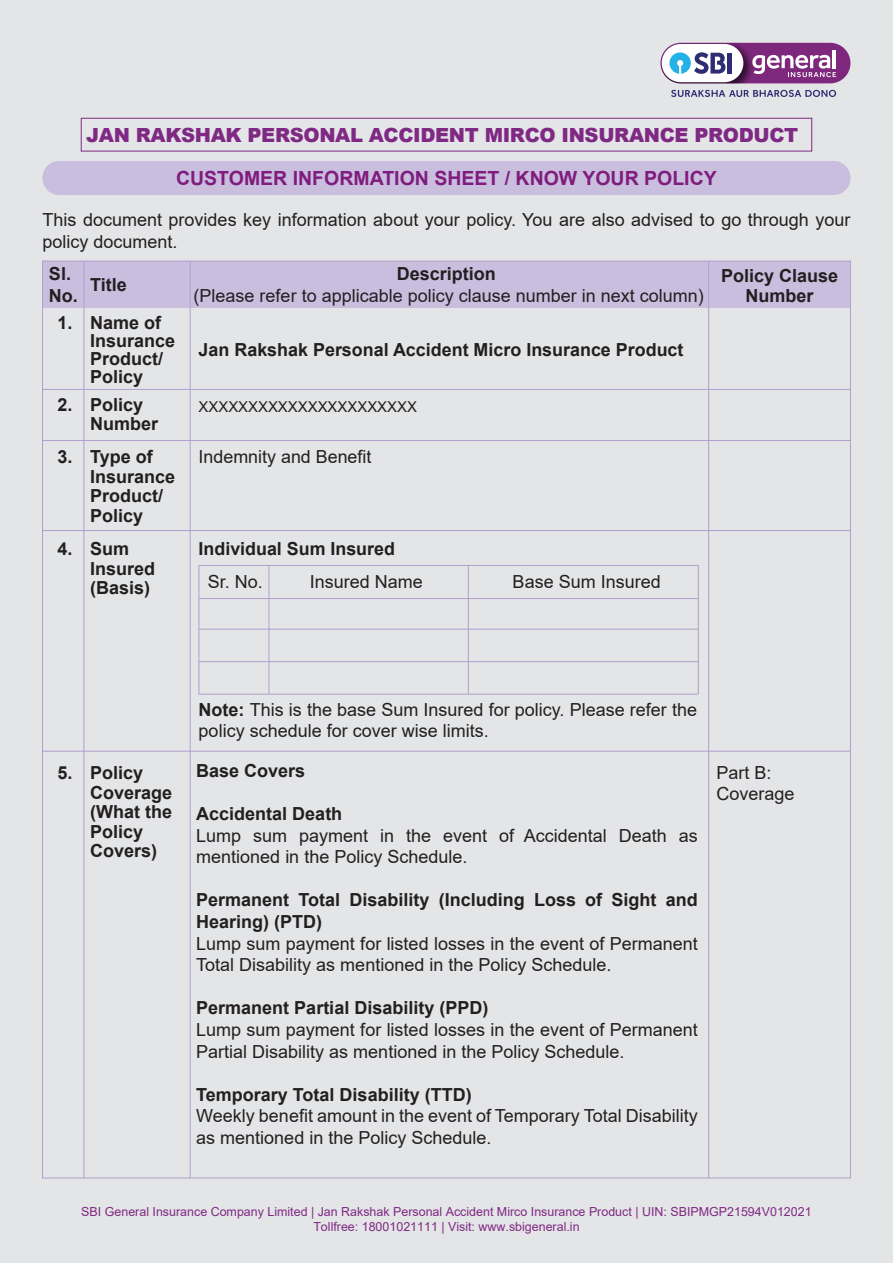
<style>
.page{position:relative;width:893px;height:1263px;background:#e4e5e6}
.page>*{position:absolute;margin:0;border:0;box-sizing:border-box;transform-origin:0 0}
.t1{font:900 19.5px "Arial";letter-spacing:-.02em;color:#7f2985}
.t2{font:700 19.5px "Arial";color:#801c7d}
.t3{font:18px/21.6px "Arial";color:#231f20}
.t4{font:700 18px/19.5px "Arial";color:#231f20}
.t5{font:15px "Arial";color:#231f20}
.t6{font:12.45px/15px "Arial";color:#7f2985;text-align:center}
.s1{font-weight:700}
</style>
<div class="page">
<div style="left:660px;top:43px;width:190px;height:40px;background:#7e287d;border-radius:20px"></div>
<img style="left:660px;top:43px;width:92px;height:40px">
<div style="left:662px;top:44px;width:81px;height:38px;background:#fff;border-radius:19px"></div>
<svg style="left:669px;top:52px;width:56px;height:22px"></svg>
<hr style="left:728px;top:53px;width:4px;height:21px;background:#2e2c73">
<hr style="left:833px;top:50px;width:3px;height:18px;background:#fff">
<svg style="left:752px;top:55px;width:84px;height:22px"></svg>
<svg style="left:671px;top:90px;width:165px;height:7px"></svg>
<div style="left:81px;top:118px;width:731px;height:33px;border:1px solid #7f2985"></div>
<hr style="left:43px;top:389px;width:807px;height:1px;background:#b09fcc">
<hr style="left:43px;top:440px;width:807px;height:1px;background:#b09fcc">
<div style="left:43px;top:261px;width:807px;height:47px;background:#c9bede"></div>
<div style="left:43px;top:161px;width:807px;height:34px;background:#c9bede;border-radius:17px"></div>
<hr style="left:708px;top:261px;width:1px;height:917px;background:#b09fcc">
<hr style="left:190px;top:261px;width:1px;height:917px;background:#b09fcc">
<hr style="left:83px;top:261px;width:1px;height:917px;background:#b09fcc">
<hr style="left:43px;top:751px;width:807px;height:1px;background:#b09fcc">
<hr style="left:43px;top:530px;width:807px;height:1px;background:#b09fcc">
<hr style="left:199px;top:598px;width:499px;height:1px;background:#b09fcc">
<hr style="left:199px;top:565px;width:499px;height:1px;background:#b09fcc">
<hr style="left:269px;top:565px;width:1px;height:129px;background:#b09fcc">
<hr style="left:199px;top:565px;width:1px;height:129px;background:#b09fcc">
<hr style="left:468px;top:565px;width:1px;height:129px;background:#b09fcc">
<hr style="left:698px;top:565px;width:1px;height:129px;background:#b09fcc">
<hr style="left:199px;top:629px;width:499px;height:1px;background:#b09fcc">
<hr style="left:199px;top:661px;width:499px;height:1px;background:#b09fcc">
<hr style="left:199px;top:694px;width:499px;height:1px;background:#b09fcc">
<p class="t1" style="left:86px;top:120px;width:713px">JAN RAKSHAK PERSONAL ACCIDENT MIRCO INSURANCE PRODUCT</p>
<p class="t2" style="left:176px;top:165px;width:542px">CUSTOMER INFORMATION SHEET / KNOW YOUR POLICY</p>
<p class="t3" style="left:43px;top:209px;width:809px">This document provides key information about your policy. You are also advised to go through your policy document.</p>
<p class="t4" style="left:49px;top:263px;width:30px;line-height:21.6px">Sl.<br>No.</p>
<p class="t4" style="left:90px;top:276px;width:38px">Title</p>
<p class="t4" style="left:721px;top:266px;width:119px;text-align:center">Policy Clause<br>Number</p>
<p class="t4" style="left:397px;top:264px;width:101px">Description</p>
<p class="t3" style="left:194px;top:285px;width:512px">(Please refer to applicable policy clause number in next column)</p>
<p class="t4" style="left:57px;top:313px;width:17px">1.</p>
<p class="t4" style="left:90px;top:314px;width:87px;line-height:18px">Name of<br>Insurance<br>Product/<br>Policy</p>
<p class="t4" style="left:199px;top:340px;width:486px">Jan Rakshak Personal Accident Micro Insurance Product</p>
<p class="t4" style="left:58px;top:395px;width:17px">2.</p>
<p class="t4" style="left:90px;top:395px;width:70px">Policy<br>Number</p>
<p class="t5" style="left:199px;top:396px;width:220px">XXXXXXXXXXXXXXXXXXXXXX</p>
<p class="t4" style="left:58px;top:447px;width:17px">3.</p>
<p class="t4" style="left:58px;top:539px;width:17px">4.</p>
<p class="t4" style="left:90px;top:447px;width:87px">Type of<br>Insurance<br>Product/<br>Policy</p>
<p class="t3" style="left:199px;top:446px;width:174px">Indemnity and Benefit</p>
<p class="t4" style="left:90px;top:539px;width:67px">Sum<br>Insured (Basis)</p>
<p class="t4" style="left:199px;top:539px;width:198px">Individual Sum Insured</p>
<p class="t3" style="left:208px;top:571px;width:57px">Sr. No.</p>
<p class="t3" style="left:310px;top:571px;width:115px">Insured Name</p>
<p class="t3" style="left:513px;top:571px;width:150px">Base Sum Insured</p>
<p class="t4" style="left:58px;top:763px;width:17px">5.</p>
<p class="t4" style="left:90px;top:763px;width:84px">Policy<br>Coverage (What the<br>Policy<br>Covers)</p>
<p class="t3" style="left:199px;top:699px;width:500px;line-height:21px"><span class="s1">Note:</span> This is the base Sum Insured for policy. Please refer the policy schedule for cover wise limits.</p>
<p class="t4" style="left:196px;top:761px;width:111px">Base Covers</p>
<p class="t4" style="left:196px;top:804px;width:148px">Accidental Death</p>
<p class="t3" style="left:196px;top:824px;width:503px">Lump sum payment in the event of Accidental Death as mentioned in the Policy Schedule.</p>
<p class="t4" style="left:196px;top:889px;width:503px;line-height:21.6px">Permanent Total Disability (Including Loss of Sight and<br>Hearing) (PTD)</p>
<p class="t3" style="left:196px;top:932px;width:503px">Lump sum payment for listed losses in the event of Permanent<br>Total Disability as mentioned in the Policy Schedule.</p>
<p class="t4" style="left:196px;top:998px;width:294px">Permanent Partial Disability (PPD)</p>
<p class="t3" style="left:196px;top:1019px;width:503px">Lump sum payment for listed losses in the event of Permanent<br>Partial Disability as mentioned in the Policy Schedule.</p>
<p class="t4" style="left:196px;top:1085px;width:277px">Temporary Total Disability (TTD)</p>
<p class="t3" style="left:196px;top:1105px;width:503px">Weekly benefit amount in the event of Temporary Total Disability as mentioned in the Policy Schedule.</p>
<p class="t3" style="left:716px;top:762px;width:80px;line-height:21px">Part B:<br>Coverage</p>
<p class="t6" style="left:81px;top:1204px;width:732px">SBI General Insurance Company Limited | Jan Rakshak Personal Accident Mirco Insurance Product | UIN: SBIPMGP21594V012021<br>Tollfree: 18001021111 | Visit: www.sbigeneral.in</p>
</div>
